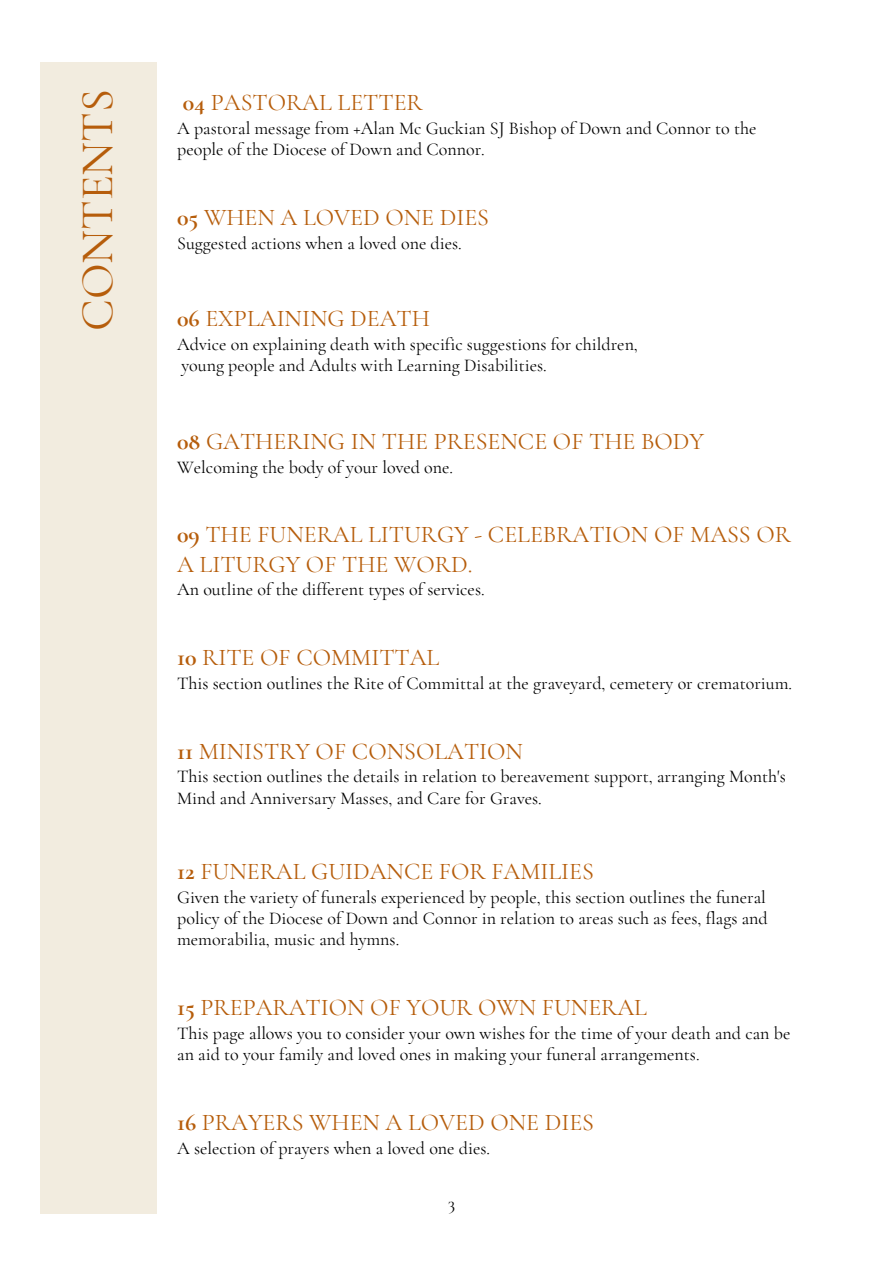
<style>
.page{position:relative;width:894px;height:1264px;background:#fff}
.page>*{position:absolute;margin:0;border:0;box-sizing:border-box;transform-origin:0 0}
.t1{font:46.5px "Cormorant Garamond";color:#b65d0b}
.t2{font:24px/29.2px "Cormorant Garamond";color:#b65d0b}
.t3{font:18px/21.3px "Cormorant Garamond";color:#000}
.s1{font-weight:700}
</style>
<div class="page">
<div style="left:40px;top:62px;width:117px;height:1151px;background:#f2ecdf"></div>
<p class="t1" style="left:69px;top:331px;width:243px;rotate:-90deg">CONTENTS</p>
<h2 class="t2" style="left:183px;top:88px;width:241px"><span class="s1">04</span> PASTORAL LETTER</h2>
<p class="t3" style="left:177px;top:117px;width:580px">A pastoral message from +Alan Mc Guckian SJ Bishop of Down and Connor to the people of the Diocese of Down and Connor.</p>
<h2 class="t2" style="left:177px;top:203px;width:313px"><span class="s1">05</span> WHEN A LOVED ONE DIES</h2>
<p class="t3" style="left:177px;top:232px;width:286px">Suggested actions when a loved one dies.</p>
<h2 class="t2" style="left:177px;top:304px;width:254px"><span class="s1">06</span> EXPLAINING DEATH</h2>
<p class="t3" style="left:177px;top:333px;width:462px">Advice on explaining death with specific suggestions for children, young people and Adults with Learning Disabilities.</p>
<h2 class="t2" style="left:177px;top:427px;width:528px"><span class="s1">08</span> GATHERING IN THE PRESENCE OF THE BODY</h2>
<p class="t3" style="left:177px;top:456px;width:277px">Welcoming the body of your loved one.</p>
<h2 class="t2" style="left:177px;top:520px;width:615px"><span class="s1">09</span> THE FUNERAL LITURGY - CELEBRATION OF MASS OR<br>A LITURGY OF THE WORD.</h2>
<p class="t3" style="left:177px;top:579px;width:309px">An outline of the different types of services.</p>
<h2 class="t2" style="left:177px;top:643px;width:264px"><span class="s1">10</span> RITE OF COMMITTAL</h2>
<p class="t3" style="left:177px;top:672px;width:616px">This section outlines the Rite of Committal at the graveyard, cemetery or crematorium.</p>
<h2 class="t2" style="left:177px;top:736px;width:347px"><span class="s1">11</span> MINISTRY OF CONSOLATION</h2>
<p class="t3" style="left:177px;top:765px;width:610px">This section outlines the details in relation to bereavement support, arranging Month's<br>Mind and Anniversary Masses, and Care for Graves.</p>
<h2 class="t2" style="left:177px;top:856px;width:418px"><span class="s1">12</span> FUNERAL GUIDANCE FOR FAMILIES</h2>
<p class="t3" style="left:177px;top:886px;width:592px;text-align:justify">Given the variety of funerals experienced by people, this section outlines the funeral policy of the Diocese of Down and Connor in relation to areas such as fees, flags and memorabilia, music and hymns.</p>
<h2 class="t2" style="left:177px;top:992px;width:471px"><span class="s1">15</span> PREPARATION OF YOUR OWN FUNERAL</h2>
<p class="t3" style="left:177px;top:1022px;width:614px">This page allows you to consider your own wishes for the time of your death and can be an aid to your family and loved ones in making your funeral arrangements.</p>
<h2 class="t2" style="left:177px;top:1107px;width:418px"><span class="s1">16</span> PRAYERS WHEN A LOVED ONE DIES</h2>
<p class="t3" style="left:177px;top:1137px;width:314px">A selection of prayers when a loved one dies.</p>
<h1 class="t3" style="left:448px;top:1192px;width:9px">3</h1>
</div>
